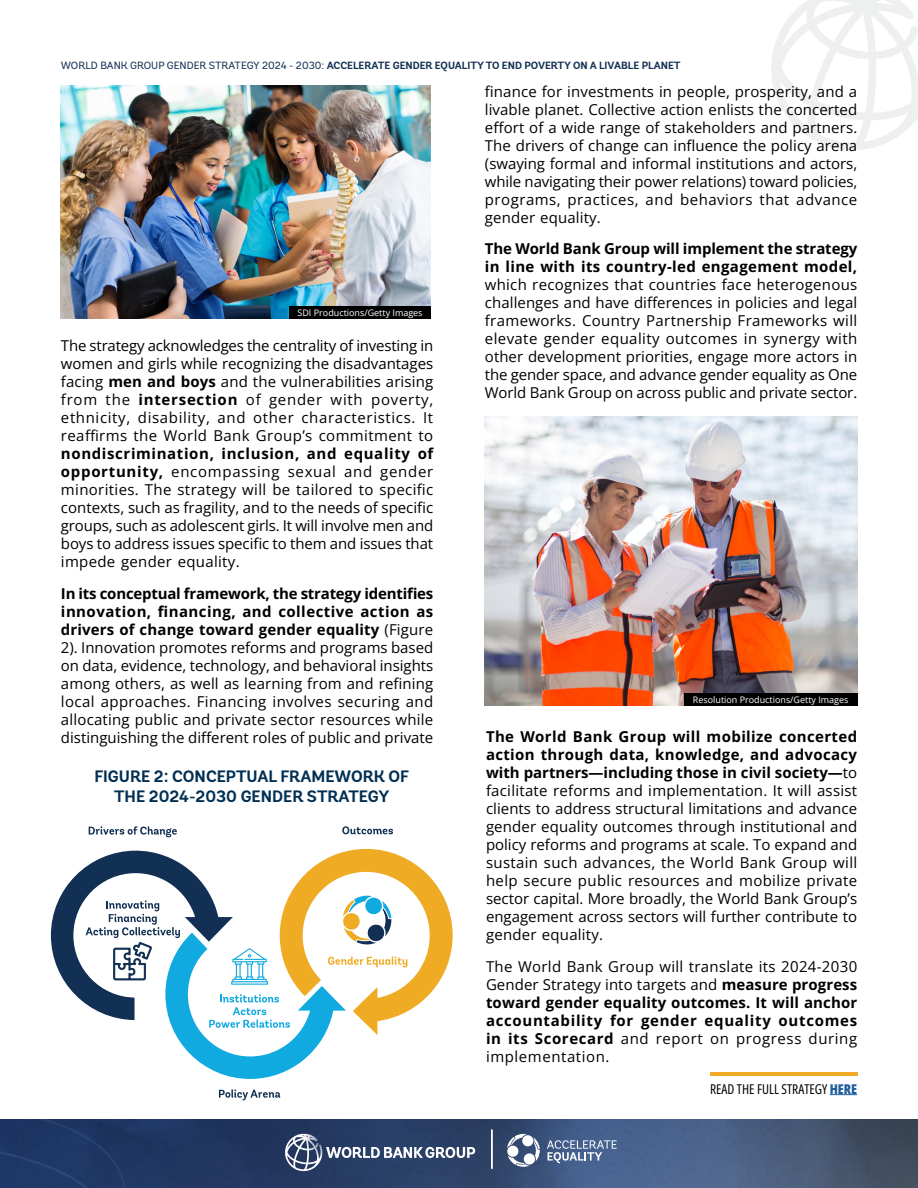
<style>
.page{position:relative;width:918px;height:1188px;background:#fff}
.page>*{position:absolute;margin:0;border:0;box-sizing:border-box;transform-origin:0 0}
.t1{font:700 16.5px/19.8px "Andes";color:#002f54;text-align:center}
.t2{font:15px/18px "Open Sans";letter-spacing:.005em;color:#000;text-align:justify}
.t3{font:700 15px "Open Sans";letter-spacing:.04em;color:#000}
.t4{font:700 15px/18px "Open Sans";letter-spacing:-.005em;color:#000}
.t5{font:15px "Open Sans";letter-spacing:.04em;color:#000}
.t6{font:15px/18px "Open Sans";letter-spacing:.025em;color:#000}
.t7{font:15px "Open Sans";letter-spacing:.035em;color:#000}
.t8{font:15px "Open Sans";letter-spacing:.045em;color:#000}
.t9{font:13.5px "Open Sans Condensed";color:#000}
.t10{font:700 10.5px "Andes";color:#123053}
.t11{font:9px "Open Sans";color:#fff}
.s1{font-weight:400}
.s2{font-weight:700}
.s3{font-weight:800;color:#215e9e}
</style>
<div class="page">
<hr style="left:710px;top:1072px;width:147px;height:4px;background:#f1ab25">
<svg style="left:89px;top:826px;width:88px;height:11px"></svg>
<svg style="left:219px;top:1089px;width:61px;height:11px"></svg>
<svg style="left:342px;top:826px;width:51px;height:8px"></svg>
<svg style="left:51px;top:849px;width:402px;height:230px"></svg>
<svg style="left:771px;top:0;width:147px;height:150px"></svg>
<img style="left:61px;top:85px;width:370px;height:234px">
<img style="left:485px;top:417px;width:372px;height:288px">
<img style="left:0;top:1120px;width:918px;height:68px">
<div style="left:491px;top:1129px;width:2px;height:40px;border:1px solid #fff"></div>
<svg style="left:285px;top:1134px;width:190px;height:37px"></svg>
<svg style="left:547px;top:1140px;width:70px;height:23px"></svg>
<svg style="left:506px;top:1134px;width:34px;height:33px"></svg>
<div style="left:289px;top:306px;width:142px;height:13px;background:#000"></div>
<div style="left:684px;top:693px;width:173px;height:12px;background:#000"></div>
<svg style="left:830px;top:1094px;width:27px;height:1px"></svg>
<p class="t10" style="left:61px;top:58px;width:621px"><span class="s1">WORLD BANK GROUP GENDER STRATEGY 2024 - 2030:</span> ACCELERATE GENDER EQUALITY TO END POVERTY ON A LIVABLE PLANET</p>
<p class="t11" style="left:298px;top:307px;width:127px">SDI Productions/Getty Images</p>
<p class="t2" style="left:61px;top:336px;width:374px;text-align:right">The strategy acknowledges the centrality of investing in women and girls while recognizing the disadvantages facing <span class="s2">men and boys</span> and the vulnerabilities arising poverty,</p>
<p class="t2" style="left:61px;top:390px;width:38px">from</p>
<p class="t2" style="left:246px;top:390px;width:16px">of</p>
<p class="t2" style="left:106px;top:390px;width:26px">the</p>
<p class="t2" style="left:269px;top:390px;width:55px">gender</p>
<p class="t2" style="left:331px;top:390px;width:34px">with</p>
<p class="t3" style="left:138px;top:389px;width:101px">intersection</p>
<p class="t6" style="left:61px;top:408px;width:374px">ethnicity,<br>reaffirms the World Bank Group s’ commitment to</p>
<p class="t3" style="left:418px;top:443px;width:17px">of</p>
<p class="t5" style="left:138px;top:407px;width:73px">disability,</p>
<p class="t2" style="left:218px;top:408px;width:29px">and</p>
<p class="t2" style="left:253px;top:408px;width:42px">other</p>
<p class="t5" style="left:301px;top:407px;width:116px">characteristics.</p>
<p class="t2" style="left:423px;top:408px;width:12px">It</p>
<p class="t3" style="left:61px;top:443px;width:155px">nondiscrimination,</p>
<p class="t3" style="left:222px;top:443px;width:79px">inclusion,</p>
<p class="t3" style="left:307px;top:443px;width:31px">and</p>
<p class="t3" style="left:344px;top:443px;width:67px">equality</p>
<p class="t2" style="left:288px;top:462px;width:50px">sexual</p>
<p class="t2" style="left:344px;top:462px;width:30px">and</p>
<p class="t2" style="left:380px;top:462px;width:55px">gender</p>
<p class="t3" style="left:61px;top:461px;width:104px">opportunity,</p>
<p class="t2" style="left:61px;top:480px;width:374px">minorities. The strategy will be tailored to specific contexts, such as fragility, and to the needs of specific groups, such as adolescent girls It. will involve men and boys to address issues specific to them and issues that impede gender equality.</p>
<p class="t2" style="left:61px;top:584px;width:374px"><span class="s2">In its conceptual framework, the strategy identifies innovation, financing, and collective action as drivers of change toward gender equality</span> (Figure<br>.)2 Innovation promotes reforms and programs based on data, evidence, technology, and behavioral insights among others, as well as learning from and refining local approaches. Financing involves securing and allocating public and private sector resources while distinguishing the different roles of public and private</p>
<p class="t8" style="left:171px;top:461px;width:110px">encompassing</p>
<p class="t1" style="left:94px;top:767px;width:316px">FIGURE 2: CONCEPTUAL FRAMEWORK OF<br>THE 2024-2030 GENDER STRATEGY</p>
<p class="t2" style="left:485px;top:82px;width:374px;text-align:right">finance for investments in people, prosperity, and a livable planet. Collective action enlists the concerted effort of a wide range of stakeholders and partners.<br>The drivers of change can influence the policy arena (swaying formal and informal institutions and actors, while navigating their power relations) toward policies, advance</p>
<p class="t2" style="left:646px;top:190px;width:29px">and</p>
<p class="t7" style="left:680px;top:189px;width:74px">behaviors</p>
<p class="t2" style="left:760px;top:190px;width:31px">that</p>
<p class="t7" style="left:568px;top:189px;width:73px">practices,</p>
<p class="t2" style="left:485px;top:190px;width:117px">programs, gender equality.</p>
<p class="t4" style="left:485px;top:240px;width:374px">The World Bank Group will implement the strategy in line with its country-led engagement model,</p>
<p class="t2" style="left:485px;top:276px;width:374px">which recognizes that countries face heterogenous challenges and have differences in policies and legal frameworks. Country Partnership Frameworks will elevate gender equality outcomes in synergy with other development priorities, engage more actors in the gender space, and advance gender equality as One World Bank Group on across public and private sector.</p>
<p class="t11" style="left:693px;top:693px;width:157px">Resolution Productions/Getty Images</p>
<p class="t2" style="left:486px;top:728px;width:373px"><span class="s2">The World Bank Group will mobilize concerted action through data, knowledge, and advocacy with partners—including those in civil society—</span>to facilitate reforms and implementation. It will assist clients to address structural limitations and advance gender equality outcomes through institutional and policy reforms and programs at scale. To expand and sustain such advances, the World Bank Group will help secure public resources and mobilize private sector capital. More broadly, the World Bank Group s’ engagement across sectors will further contribute to gender equality.</p>
<p class="t2" style="left:486px;top:957px;width:373px;text-align:right">The World Bank Group will translate its 2024-2030<br>Gender Strategy into targets and <span class="s2">measure progress toward gender equality outcomes. It will anchor outcomes</span></p>
<p class="t3" style="left:610px;top:1010px;width:25px">for</p>
<p class="t3" style="left:486px;top:1010px;width:118px">accountability</p>
<p class="t3" style="left:641px;top:1010px;width:57px">gender</p>
<p class="t3" style="left:705px;top:1010px;width:68px">equality</p>
<p class="t3" style="left:486px;top:1028px;width:17px">in</p>
<p class="t5" style="left:486px;top:1046px;width:125px">implementation.</p>
<p class="t3" style="left:508px;top:1028px;width:21px">its</p>
<p class="t3" style="left:535px;top:1028px;width:80px">Scorecard</p>
<p class="t2" style="left:621px;top:1029px;width:29px">and</p>
<p class="t2" style="left:656px;top:1029px;width:49px">report</p>
<p class="t2" style="left:710px;top:1029px;width:20px">on</p>
<p class="t5" style="left:736px;top:1028px;width:67px">progress</p>
<p class="t2" style="left:809px;top:1029px;width:50px">during</p>
<p class="t9" style="left:710px;top:1080px;width:149px">READ THE FULL STRATEGY <span class="s3">HERE</span></p>
</div>
